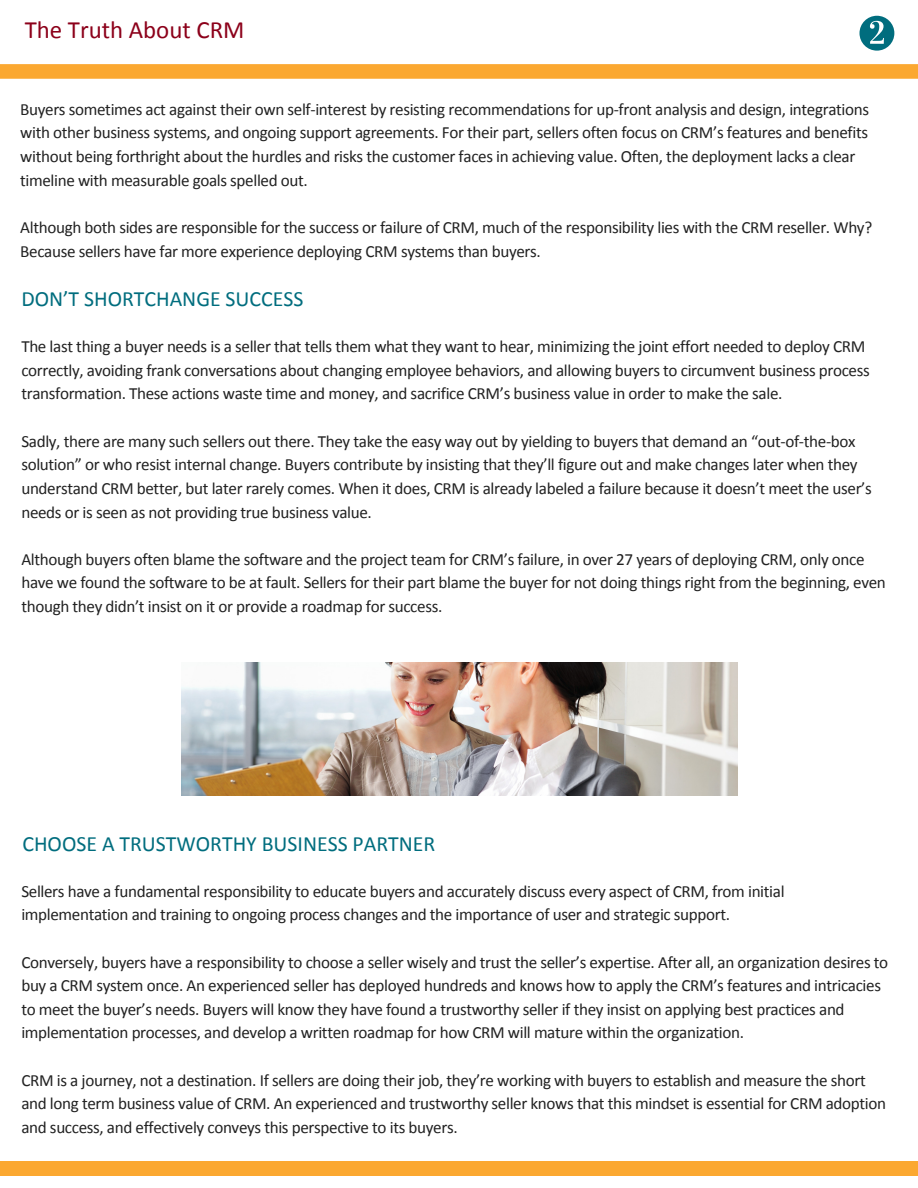
<style>
.page{position:relative;width:918px;height:1188px;background:#fff}
.page>*{position:absolute;margin:0;border:0;box-sizing:border-box;transform-origin:0 0}
.t1{font:24.9px "Calibri";color:#8c001a}
.t2{font:21.75px "Calibri";color:#006d7e}
.t3{font:17.1px/23.7px "Calibri";letter-spacing:-.02em;color:#222}
</style>
<div class="page">
<div style="left:0;top:1161px;width:918px;height:15px;background:#fba831"></div>
<svg style="left:0;top:64px;width:918px;height:15px;background:#fbaa36"></svg>
<svg style="left:859px;top:16px;width:35px;height:35px"></svg>
<img style="left:181px;top:663px;width:557px;height:132px">
<h1 class="t1" style="left:25px;top:20px;width:221px">The Truth About CRM</h1>
<p class="t3" style="left:20px;top:99px;width:850px">Buyers sometimes act against their own self-interest by resisting recommendations for up-front analysis and design, integrations with other business systems, and ongoing support agreements. For their part, sellers often focus on CRM’s features and benefits without being forthright about the hurdles and risks the customer faces in achieving value. Often, the deployment lacks a clear timeline with measurable goals spelled out.</p>
<p class="t3" style="left:20px;top:217px;width:854px">Although both sides are responsible for the success or failure of CRM, much of the responsibility lies with the CRM reseller. Why?<br>Because sellers have far more experience deploying CRM systems than buyers.</p>
<p class="t2" style="left:21px;top:290px;width:284px">DON’T SHORTCHANGE SUCCESS</p>
<p class="t3" style="left:21px;top:336px;width:850px">The last thing a buyer needs is a seller that tells them what they want to hear, minimizing the joint effort needed to deploy CRM correctly, avoiding frank conversations about changing employee behaviors, and allowing buyers to circumvent business process transformation. These actions waste time and money, and sacrifice CRM’s business value in order to make the sale.</p>
<p class="t3" style="left:21px;top:430px;width:852px">Sadly, there are many such sellers out there. They take the easy way out by yielding to buyers that demand an “out-of-the-box solution” or who resist internal change. Buyers contribute by insisting that they’ll figure out and make changes later when they understand CRM better, but later rarely comes. When it does, CRM is already labeled a failure because it doesn’t meet the user’s needs or is seen as not providing true business value.</p>
<p class="t3" style="left:21px;top:549px;width:866px">Although buyers often blame the software and the project team for CRM’s failure, in over 27 years of deploying CRM, only once have we found the software to be at fault. Sellers for their part blame the buyer for not doing things right from the beginning, even though they didn’t insist on it or provide a roadmap for success.</p>
<p class="t2" style="left:22px;top:834px;width:414px">CHOOSE A TRUSTWORTHY BUSINESS PARTNER</p>
<p class="t3" style="left:21px;top:880px;width:765px">Sellers have a fundamental responsibility to educate buyers and accurately discuss every aspect of CRM, from initial implementation and training to ongoing process changes and the importance of user and strategic support.</p>
<p class="t3" style="left:21px;top:951px;width:868px">Conversely, buyers have a responsibility to choose a seller wisely and trust the seller’s expertise. After all, an organization desires to buy a CRM system once. An experienced seller has deployed hundreds and knows how to apply the CRM’s features and intricacies to meet the buyer’s needs. Buyers will know they have found a trustworthy seller if they insist on applying best practices and implementation processes, and develop a written roadmap for how CRM will mature within the organization.</p>
<p class="t3" style="left:21px;top:1070px;width:866px">CRM is a journey, not a destination. If sellers are doing their job, they’re working with buyers to establish and measure the short and long term business value of CRM. An experienced and trustworthy seller knows that this mindset is essential for CRM adoption and success, and effectively conveys this perspective to its buyers.</p>
</div>
